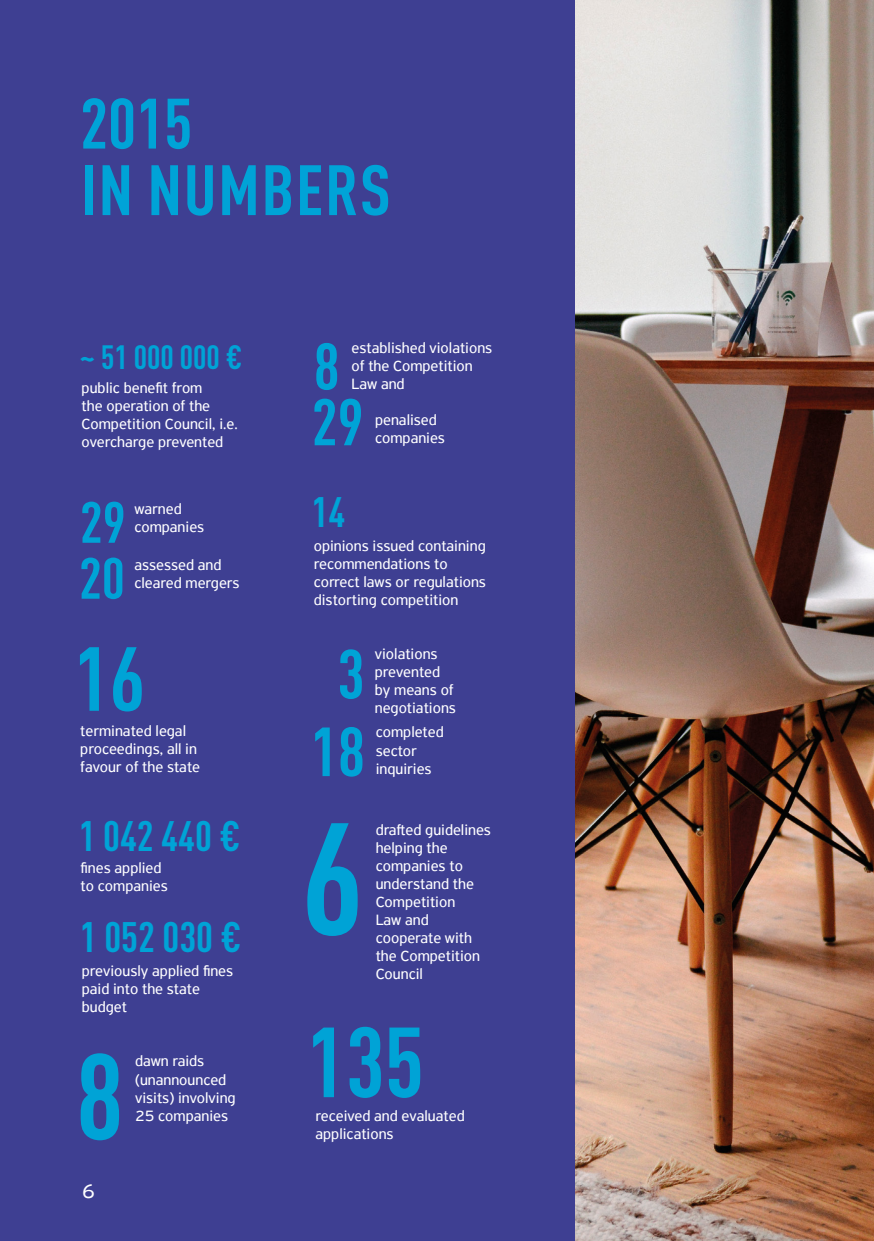
<style>
.page{position:relative;width:874px;height:1241px;background:#fff}
.page>*{position:absolute;margin:0;border:0;box-sizing:border-box;transform-origin:0 0}
.t1{font:700 condensed 156.62px "DIN Pro";color:#00a3d6}
.t2{font:700 condensed 119.52px "DIN Pro";color:#00a3d6}
.t3{font:700 condensed 97.83px "DIN Pro";color:#00a3d6}
.t4{font:700 condensed 89.25px "DIN Pro";color:#00a3d6}
.t5{font:700 condensed 70px/66.5px "DIN Pro";letter-spacing:.02em;color:#00a3d7}
.t6{font:700 condensed 68.25px "DIN Pro";color:#00a3d6}
.t7{font:700 condensed 64.75px "DIN Pro";color:#00a3d6}
.t8{font:700 condensed 57.05px "DIN Pro";color:#00a3d6}
.t9{font:700 condensed 42px "DIN Pro";color:#00a3d6}
.t10{font:700 condensed 33.25px "DIN Pro";color:#00a3d6}
.t11{font:21px "PF Highway Sans Pro";color:#fff}
.t12{font:15.75px/18px "PF Highway Sans Pro";color:#fff}
</style>
<div class="page">
<div style="left:0;top:0;width:647px;height:1240px;background:#3e3f92"></div>
<img style="left:575px;top:0;width:298px;height:1240px">
<h3 class="t5" style="left:80px;top:84px;width:312px">2015<br>IN NUMBERS</h3>
<h3 class="t10" style="left:80px;top:332px;width:164px">~ 51 000 000 €</h3>
<p class="t12" style="left:82px;top:378px;width:157px">public benefit from<br>the operation of the<br>Competition Council, i.e. overcharge prevented</p>
<p class="t12" style="left:351px;top:339px;width:142px">established violations of the Competition<br>Law and</p>
<p class="t12" style="left:375px;top:411px;width:71px">penalised companies</p>
<h3 class="t7" style="left:313px;top:317px;width:27px">8</h3>
<h3 class="t7" style="left:311px;top:373px;width:53px">29</h3>
<h3 class="t8" style="left:80px;top:479px;width:47px">29</h3>
<h3 class="t9" style="left:311px;top:480px;width:35px">14</h3>
<p class="t12" style="left:134px;top:499px;width:71px">warned companies</p>
<p class="t12" style="left:134px;top:555px;width:107px">assessed and cleared mergers</p>
<p class="t12" style="left:313px;top:536px;width:174px">opinions issued containing recommendations to correct laws or regulations distorting competition</p>
<p class="t12" style="left:374px;top:644px;width:83px">violations prevented by means of negotiations</p>
<p class="t12" style="left:375px;top:723px;width:69px">completed sector inquiries</p>
<h3 class="t8" style="left:79px;top:535px;width:47px">20</h3>
<h3 class="t4" style="left:74px;top:611px;width:73px">16</h3>
<h3 class="t6" style="left:337px;top:622px;width:29px">3</h3>
<p class="t12" style="left:80px;top:722px;width:121px">terminated legal proceedings, all in favour of the state</p>
<h3 class="t6" style="left:310px;top:700px;width:56px">18</h3>
<h3 class="t9" style="left:79px;top:804px;width:163px">1 042 440 €</h3>
<p class="t12" style="left:80px;top:859px;width:89px">fines applied to companies</p>
<h3 class="t9" style="left:80px;top:905px;width:163px">1 052 030 €</h3>
<p class="t12" style="left:82px;top:961px;width:153px">previously applied fines paid into the state budget</p>
<h2 class="t2" style="left:76px;top:1006px;width:49px">8</h2>
<p class="t12" style="left:135px;top:1052px;width:102px">dawn raids (unannounced visits) involving<br>25 companies</p>
<h3 class="t11" style="left:82px;top:1178px;width:14px">6</h3>
<h1 class="t1" style="left:301px;top:760px;width:64px">6</h1>
<p class="t12" style="left:375px;top:820px;width:117px">drafted guidelines helping the companies to understand the<br>Competition<br>Law and cooperate with the Competition<br>Council</p>
<h3 class="t3" style="left:306px;top:988px;width:119px">135</h3>
<p class="t12" style="left:315px;top:1106px;width:151px">received and evaluated applications</p>
</div>
